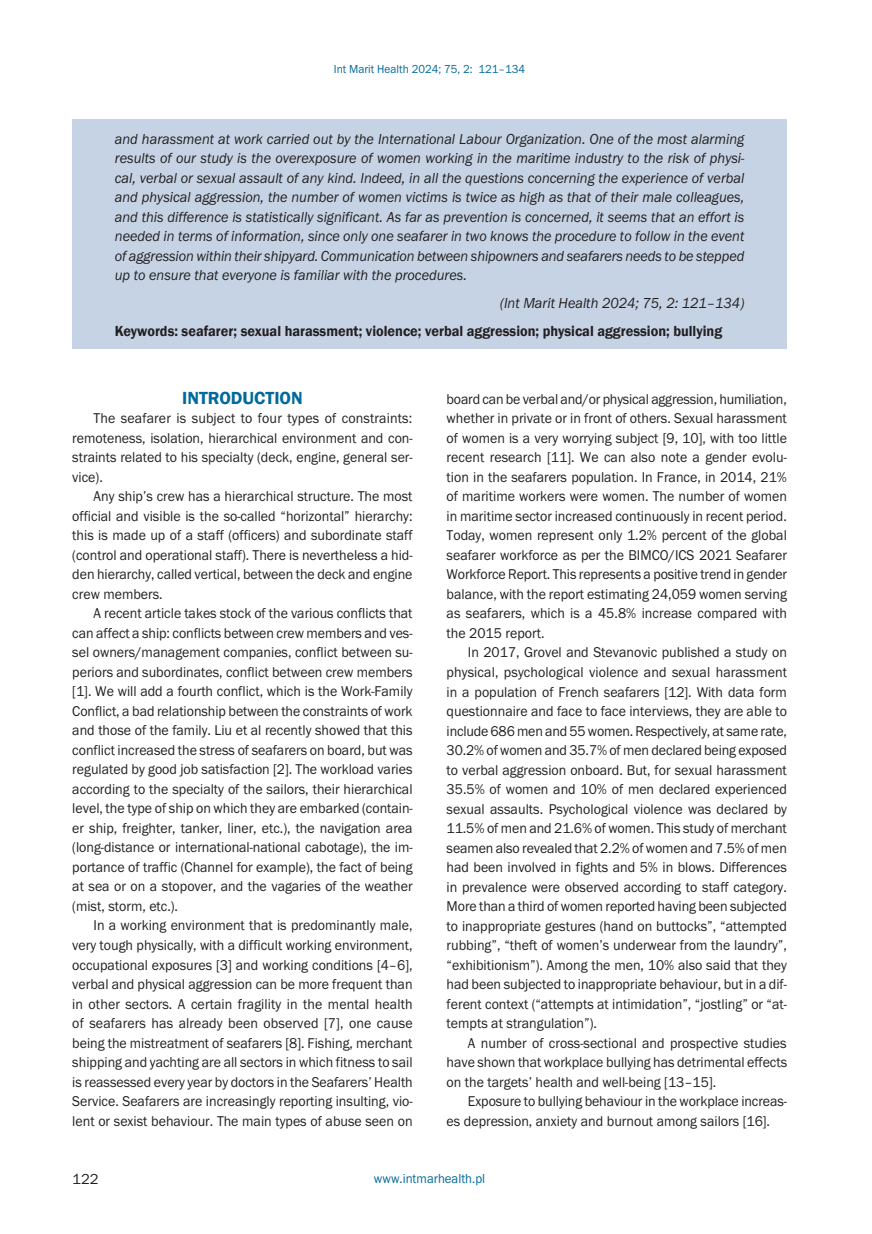
<style>
.page{position:relative;width:872px;height:1234px;background:#fff}
.page>*{position:absolute;margin:0;border:0;box-sizing:border-box;transform-origin:0 0}
._12_Srodtytul_1{font:600 18px "Franklin Gothic";color:#006a9b}
._06_Streszczenie_tek{font:italic 15px/19.5px "Franklin Got Itc TEE";color:#231f20;text-align:justify;scale:.95 1}
._06_Streszczenie_slo{font:600 15px "Franklin Gothic";color:#231f20;scale:.95 1}
._06_Streszczenie_slo-2{font:italic 15px "Franklin Got Itc TEE";color:#231f20;scale:.95 1}
.t1{font:15px "Franklin Got Itc TEE";color:#231f20}
._08_Tekst{font:14.7px/19.5px "Franklin Got Itc TEE";color:#231f20;text-align:justify;scale:.95 1}
.t2{font:13.5px "Franklin Got Itc TEE";color:#006a9b;scale:.95 1}
.t3{font:12px "Franklin Got Itc TEE";color:#006a9b;scale:.95 1}
</style>
<div class="page">
<div style="left:72px;top:119px;width:715px;height:230px;background:#c5d3e4"></div>
<p class="t3" style="left:334px;top:62px;width:203px">Int Marit Health 2024; 75, 2: 121–134</p>
<p class="_06_Streszczenie_tek" style="left:115px;top:129px;width:664px">and harassment at work carried out by the International Labour Organization. One of the most alarming results of our study is the overexposure of women working in the maritime industry to the risk of physi&shy;cal, verbal or sexual assault of any kind. Indeed, in all the questions concerning the experience of verbal and physical aggression, the number of women victims is twice as high as that of their male colleagues, and this difference is statistically significant. As far as prevention is concerned, it seems that an effort is needed in terms of information, since only one seafarer in two knows the procedure to follow in the event of aggression within their shipyard. Communication between shipowners and seafarers needs to be stepped up to ensure that everyone is familiar with the procedures.</p>
<p class="_06_Streszczenie_slo-2" style="left:500px;top:295px;width:259px">(Int Marit Health 2024; 75, 2: 121–134)</p>
<p class="_06_Streszczenie_slo" style="left:115px;top:322px;width:641px">Keywords: seafarer; sexual harassment; violence; verbal aggression; physical aggression; bullying</p>
<p class="_12_Srodtytul_1" style="left:182px;top:386px;width:122px">INTRODUCTION</p>
<p class="_08_Tekst" style="left:72px;top:408px;width:360px;text-indent:21px">The seafarer is subject to four types of constraints: remoteness, isolation, hierarchical environment and con&shy;straints related to his specialty (deck, engine, general ser&shy;vice).</p>
<p class="_08_Tekst" style="left:72px;top:486px;width:360px;text-indent:21px">Any ship’s crew has a hierarchical structure. The most official and visible is the so-called “horizontal” hierarchy: this is made up of a staff (officers) and subordinate staff (control and operational staff). There is nevertheless a hid&shy;den hierarchy, called vertical, between the deck and engine crew members.</p>
<p class="_08_Tekst" style="left:72px;top:603px;width:360px;text-indent:21px">A recent article takes stock of the various conflicts that can affect a ship: conflicts between crew members and ves&shy;sel owners/management companies, conflict between su&shy;periors and subordinates, conflict between crew members [1]. We will add a fourth conflict, which is the Work-Family Conflict, a bad relationship between the constraints of work and those of the family. Liu et al recently showed that this conflict increased the stress of seafarers on board, but was regulated by good job satisfaction [2]. The workload varies according to the specialty of the sailors, their hierarchical level, the type of ship on which they are embarked (contain&shy;er ship, freighter, tanker, liner, etc.), the navigation area (long-distance or international-national cabotage), the im&shy;portance of traffic (Channel for example), the fact of being at sea or on a stopover, and the vagaries of the weather (mist, storm, etc.).</p>
<p class="_08_Tekst" style="left:72px;top:915px;width:360px;text-indent:21px">In a working environment that is predominantly male, very tough physically, with a difficult working environment, occupational exposures [3] and working conditions [4–6], verbal and physical aggression can be more frequent than in other sectors. A certain fragility in the mental health of seafarers has already been observed [7], one cause being the mistreatment of seafarers [8]. Fishing, merchant shipping and yachting are all sectors in which fitness to sail is reassessed every year by doctors in the Seafarers’ Health Service. Seafarers are increasingly reporting insulting, vio&shy;lent or sexist behaviour. The main types of abuse seen on</p>
<p class="_08_Tekst" style="left:446px;top:389px;width:360px">board can be verbal and/or physical aggression, humiliation, whether in private or in front of others. Sexual harassment of women is a very worrying subject [9, 10], with too little recent research [11]. We can also note a gender evolu&shy;tion in the seafarers population. In France, in 2014, 21% of maritime workers were women. The number of women in maritime sector increased continuously in recent period.<br>Today, women represent only 1.2% percent of the global seafarer workforce as per the BIMCO/ICS 2021 Seafarer Workforce Report. This represents a positive trend in gender balance, with the report estimating 24,059 women serving as seafarers, which is a 45.8% increase compared with the 2015 report.</p>
<p class="_08_Tekst" style="left:446px;top:643px;width:360px;text-indent:21px">In 2017, Grovel and Stevanovic published a study on physical, psychological violence and sexual harassment in a population of French seafarers [12]. With data form questionnaire and face to face interviews, they are able to include 686 men and 55 women. Respectively, at same rate, 30.2% of women and 35.7% of men declared being exposed to verbal aggression onboard. But, for sexual harassment 35.5% of women and 10% of men declared experienced sexual assaults. Psychological violence was declared by 11.5% of men and 21.6% of women. This study of merchant seamen also revealed that 2.2% of women and 7.5% of men had been involved in fights and 5% in blows. Differences in prevalence were observed according to staff category.<br>More than a third of women reported having been subjected to inappropriate gestures (hand on buttocks”, “attempted rubbing”, “theft of women’s underwear from the laundry”, “exhibitionism”). Among the men, 10% also said that they had been subjected to inappropriate behaviour, but in a dif&shy;ferent context (“attempts at intimidation”, “jostling” or “at&shy;tempts at strangulation”).</p>
<p class="_08_Tekst" style="left:446px;top:1033px;width:360px;text-indent:21px">A number of cross-sectional and prospective studies have shown that workplace bullying has detrimental effects on the targets’ health and well-being [13–15].</p>
<p class="_08_Tekst" style="left:446px;top:1091px;width:360px;text-indent:21px">Exposure to bullying behaviour in the workplace increas&shy;es depression, anxiety and burnout among sailors [16].</p>
<p class="t1" style="left:72px;top:1170px;width:28px">122</p>
<p class="t2" style="left:374px;top:1170px;width:119px">www.intmarhealth.pl</p>
</div>
